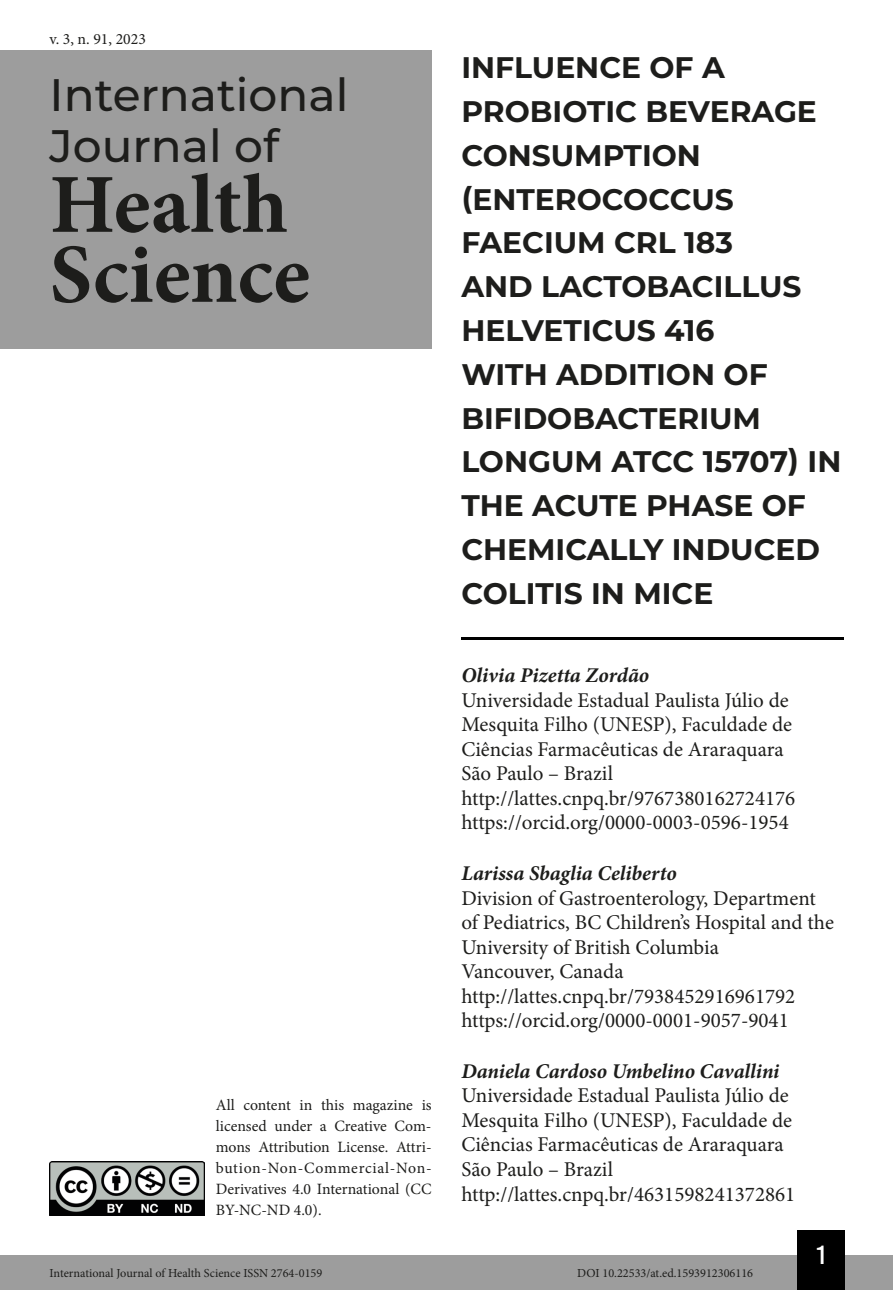
<style>
.page{position:relative;width:893px;height:1290px;background:#fff}
.page>*{position:absolute;margin:0;border:0;box-sizing:border-box;transform-origin:0 0}
.t1{font:700 84px/70px "Minion Pro";color:#1d1d1b}
.t2{font:500 45.5px/50.8px "Montserrat";color:#1d1d1b}
.t3{font:700 29.75px/43.8px "Montserrat";color:#1d1d1b}
.t4{font:26.25px "Bebas Kai";color:#fff}
.t5{font:21px/24.5px "Minion Pro";color:#1d1d1b}
.t6{font:italic 700 21px "Minion Pro";color:#1d1d1b}
.t7{font:15.75px/21px "Minion Pro";color:#1d1d1b;text-align:justify}
.t8{font:12.25px "Minion Pro";color:#1d1d1b}
</style>
<div class="page">
<div style="left:0;top:1255px;width:893px;height:35px;background:#9d9d9d"></div>
<div style="left:797px;top:1230px;width:48px;height:60px;background:#000"></div>
<img style="left:50px;top:1161px;width:154px;height:54px">
<div style="left:0;top:50px;width:432px;height:298px;background:#9d9d9d"></div>
<hr style="left:461px;top:637px;width:382px;height:3px;background:#000">
<p class="t7" style="left:50px;top:28px;width:98px">v. 3, n. 91, 2023</p>
<h2 class="t2" style="left:50px;top:68px;width:300px">International<br>Journal of</h2>
<h1 class="t1" style="left:50px;top:169px;width:262px">Health<br>Science</h1>
<p class="t7" style="left:216px;top:1095px;width:217px">All content in this magazine is licensed under a Creative Com&shy;mons Attribution License. Attri&shy;bution-Non-Commercial-Non-Derivatives 4.0 International (CC BY-NC-ND 4.0).</p>
<h3 class="t3" style="left:461px;top:44px;width:382px">INFLUENCE OF A<br>PROBIOTIC BEVERAGE<br>CONSUMPTION (ENTEROCOCCUS<br>FAECIUM CRL 183<br>AND LACTOBACILLUS<br>HELVETICUS 416<br>WITH ADDITION OF<br>BIFIDOBACTERIUM<br>LONGUM ATCC 15707) IN<br>THE ACUTE PHASE OF<br>CHEMICALLY INDUCED<br>COLITIS IN MICE</h3>
<p class="t6" style="left:461px;top:660px;width:189px">Olivia Pizetta Zordão</p>
<p class="t5" style="left:461px;top:688px;width:335px">Universidade Estadual Paulista Júlio de Mesquita Filho (UNESP), Faculdade de Ciências Farmacêuticas de Araraquara São Paulo – Brazil http://lattes.cnpq.br/9767380162724176 https://orcid.org/0000-0003-0596-1954</p>
<p class="t6" style="left:461px;top:858px;width:217px">Larissa Sbaglia Celiberto</p>
<p class="t5" style="left:461px;top:886px;width:374px">Division of Gastroenterology, Department of Pediatrics, BC Children’s Hospital and the University of British Columbia<br>Vancouver, Canada http://lattes.cnpq.br/7938452916961792 https://orcid.org/0000-0001-9057-9041</p>
<p class="t6" style="left:461px;top:1056px;width:320px">Daniela Cardoso Umbelino Cavallini</p>
<p class="t5" style="left:461px;top:1083px;width:335px">Universidade Estadual Paulista Júlio de Mesquita Filho (UNESP), Faculdade de Ciências Farmacêuticas de Araraquara São Paulo – Brazil http://lattes.cnpq.br/4631598241372861</p>
<p class="t4" style="left:817px;top:1241px;width:10px">1</p>
<p class="t8" style="left:50px;top:1265px;width:274px">International Journal of Health Science ISSN 2764-0159</p>
<p class="t8" style="left:577px;top:1265px;width:177px">DOI 10.22533/at.ed.1593912306116</p>
</div>
